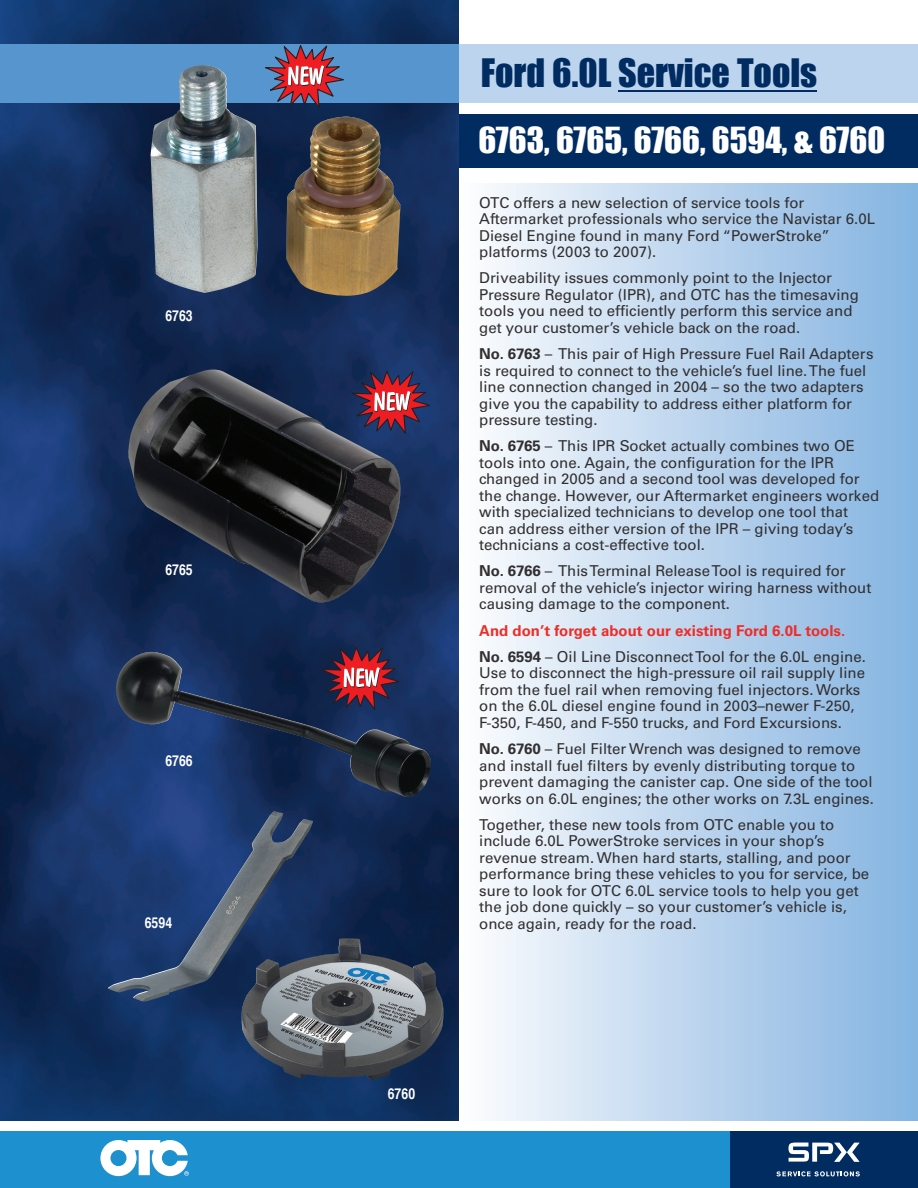
<style>
.page{position:relative;width:918px;height:1188px;background:#fff}
.page>*{position:absolute;margin:0;border:0;box-sizing:border-box;transform-origin:0 0}
.t1{font:36px "Impact";color:#002c62}
.t2{font:33px "Impact";color:#fff}
.t3{font:15px/16.5px "Univers";color:#312f30}
.t4{font:700 15px/26.2px "Univers";color:#ee2d28}
.t5{font:700 condensed 15px "Helvetica";color:#fff}
.s1{font-weight:700}
.s2{color:#312f30}
.s3{font-weight:400;color:#312f30}
</style>
<div class="page">
<div style="left:459px;top:114px;width:459px;height:54px;background:#002c62"></div>
<div style="left:459px;top:44px;width:459px;height:59px;background:#bcd4ee"></div>
<img style="left:0;top:0;width:459px;height:1120px">
<div style="left:0;top:44px;width:459px;height:59px;background:#5795cf"></div>
<div style="left:722px;top:1131px;width:196px;height:57px;background:#002c62"></div>
<div style="left:0;top:1131px;width:729px;height:57px;background:#1d90d0"></div>
<svg style="left:100px;top:1140px;width:89px;height:36px"></svg>
<svg style="left:789px;top:1143px;width:71px;height:19px"></svg>
<svg style="left:776px;top:1171px;width:84px;height:5px"></svg>
<div style="left:459px;top:183px;width:459px;height:938px;background:linear-gradient(to right,#fcfcfe,#82b2e0)"></div>
<hr style="left:618px;top:90px;width:199px;height:2px;background:#002c62">
<svg style="left:274px;top:45px;width:60px;height:20px"></svg>
<img style="left:151px;top:65px;width:249px;height:231px">
<img style="left:127px;top:370px;width:274px;height:234px">
<img style="left:116px;top:652px;width:315px;height:145px">
<img style="left:242px;top:938px;width:201px;height:142px">
<svg style="left:351px;top:370px;width:80px;height:64px;background:#673b59"></svg>
<svg style="left:320px;top:646px;width:80px;height:64px;background:#63354e"></svg>
<img style="left:108px;top:811px;width:205px;height:191px">
<p class="t5" style="left:165px;top:306px;width:29px">6763</p>
<p class="t5" style="left:165px;top:560px;width:29px">6765</p>
<p class="t5" style="left:165px;top:751px;width:29px">6766</p>
<p class="t5" style="left:145px;top:914px;width:29px">6594</p>
<p class="t5" style="left:388px;top:1084px;width:29px">6760</p>
<h1 class="t1" style="left:481px;top:45px;width:338px">Ford 6.0L Service Tools</h1>
<h2 class="t2" style="left:478px;top:114px;width:408px">6763, 6765, 6766, 6594, &amp; 6760</h2>
<p class="t3" style="left:479px;top:194px;width:397px">OTC offers a new selection of service tools for Aftermarket professionals who service the Navistar 6.0L Diesel Engine found in many Ford “PowerStroke” platforms (2003 to 2007).</p>
<p class="t3" style="left:479px;top:270px;width:381px">Driveability issues commonly point to the Injector Pressure Regulator (IPR), and OTC has the timesaving tools you need to efficiently perform this service and get your customer’s vehicle back on the road.</p>
<p class="t3" style="left:479px;top:346px;width:396px"><span class="s1">No. 6763</span> – This pair of High Pressure Fuel Rail Adapters is required to connect to the vehicle’s fuel line. The fuel line connection changed in 2004 – so the two adapters give you the capability to address either platform for pressure testing.</p>
<p class="t3" style="left:479px;top:438px;width:401px"><span class="s1">No. 6765</span> – This IPR Socket actually combines two OE tools into one. Again, the configuration for the IPR changed in 2005 and a second tool was developed for the change. However, our Aftermarket engineers worked with specialized technicians to develop one tool that<br>can address either version of the IPR – giving today’s technicians a cost-effective tool.</p>
<p class="t3" style="left:479px;top:563px;width:394px"><span class="s1">No. 6766</span> – This Terminal Release Tool is required for removal of the vehicle’s injector wiring harness without causing damage to the component.</p>
<p class="t4" style="left:479px;top:617px;width:388px">And don’t forget about our existing Ford 6.0L tools.<br><span class="s2">No. 6594</span> <span class="s3">– Oil Line Disconnect Tool for the 6.0L engine.</span></p>
<p class="t3" style="left:479px;top:665px;width:387px">Use to disconnect the high-pressure oil rail supply line from the fuel rail when removing fuel injectors. Works on the 6.0L diesel engine found in 2003–newer F-250, F-350, F-450, and F-550 trucks, and Ford Excursions.</p>
<p class="t3" style="left:479px;top:741px;width:396px"><span class="s1">No. 6760</span> – Fuel Filter Wrench was designed to remove and install fuel filters by evenly distributing torque to prevent damaging the canister cap. One side of the tool works on 6.0L engines; the other works on 7.3L engines.</p>
<p class="t3" style="left:479px;top:816px;width:392px">Together, these new tools from OTC enable you to include 6.0L PowerStroke services in your shop’s revenue stream. When hard starts, stalling, and poor performance bring these vehicles to you for service, be sure to look for OTC 6.0L service tools to help you get the job done quickly – so your customer’s vehicle is, once again, ready for the road.</p>
</div>
